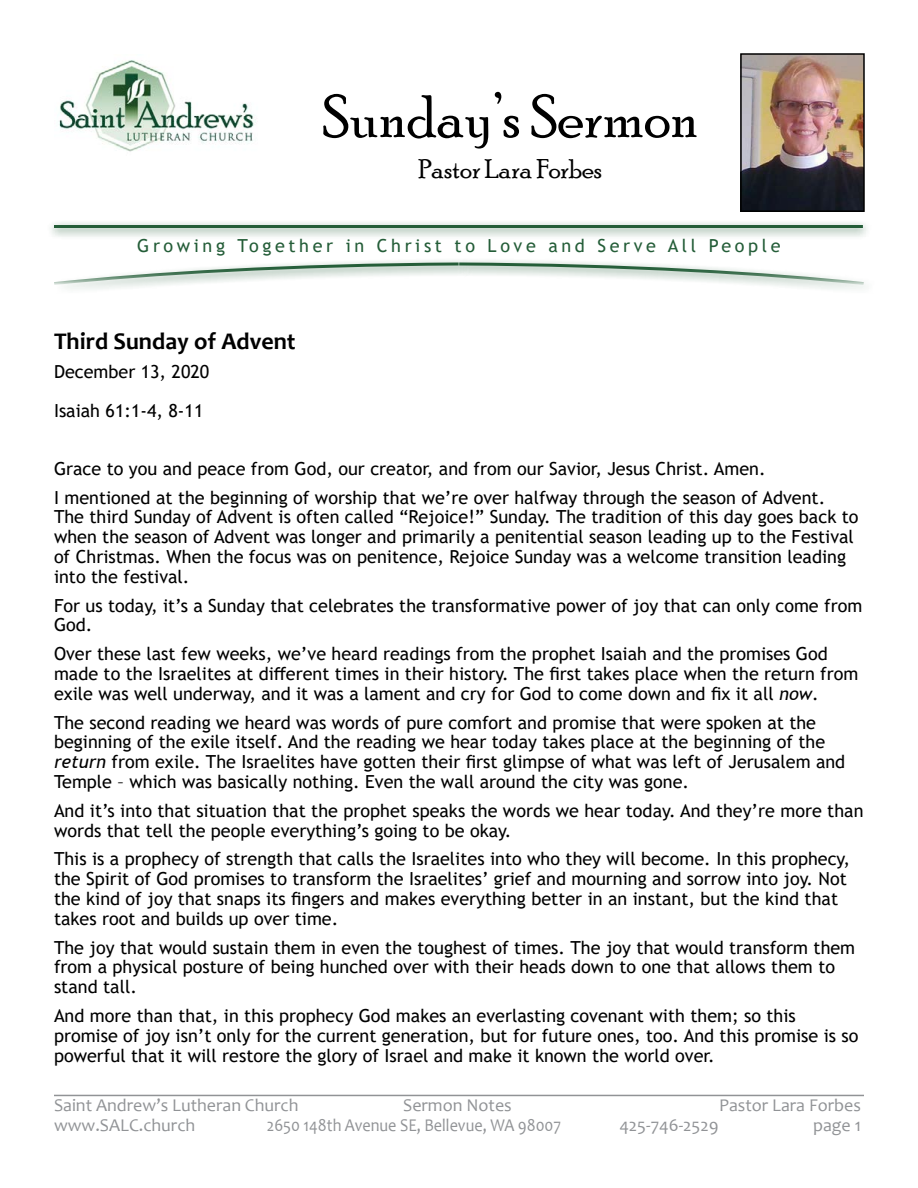
<style>
.page{position:relative;width:918px;height:1188px;background:#fff}
.page>*{position:absolute;margin:0;border:0;box-sizing:border-box;transform-origin:0 0}
.t1{font:60px "Poor Richard";color:#000}
.t2{font:27px "Poor Richard";color:#000}
.t3{font:700 24px "Candara";color:#000}
.t4{font:18px/19.8px "Trebuchet MS";color:#000}
.t5{font:18px "Candara";color:#919396}
.t6{font:18px "Trebuchet MS";letter-spacing:.2em;color:#245d38}
.t7{font:18px "Candara";color:#919396;scale:.9 1}
.s1{font-style:italic}
</style>
<div class="page">
<img style="left:59px;top:60px;width:197px;height:92px">
<svg style="left:54px;top:261px;width:811px;height:26px"></svg>
<div style="left:46px;top:219px;width:825px;height:21px;background:#245d38;opacity:.75"></div>
<hr style="left:54px;top:225px;width:809px;height:3px;background:#245d38">
<img style="left:743px;top:56px;width:119px;height:153px">
<div style="left:740px;top:53px;width:125px;height:159px;border:2px solid #000"></div>
<hr style="left:54px;top:1095px;width:810px;height:1px;background:#919396">
<h1 class="t1" style="left:322px;top:82px;width:378px">Sunday’s Sermon</h1>
<h2 class="t2" style="left:418px;top:154px;width:185px">Pastor Lara Forbes</h2>
<p class="t6" style="left:137px;top:234px;width:645px">Growing Together in Christ to Love and Serve All People</p>
<h3 class="t3" style="left:54px;top:326px;width:243px">Third Sunday of Advent</h3>
<p class="t4" style="left:54px;top:361px;width:157px">December 13, 2020</p>
<p class="t4" style="left:54px;top:401px;width:151px">Isaiah 61:1-4, 8-11</p>
<p class="t4" style="left:54px;top:454px;width:773px;line-height:28.8px">Grace to you and peace from God, our creator, and from our Savior, Jesus Christ. Amen.<br>I mentioned at the beginning of worship that we’re over halfway through the season of Advent.</p>
<p class="t4" style="left:54px;top:507px;width:806px">The third Sunday of Advent is often called “Rejoice!” Sunday. The tradition of this day goes back to when the season of Advent was longer and primarily a penitential season leading up to the Festival of Christmas. When the focus was on penitence, Rejoice Sunday was a welcome transition leading into the festival.</p>
<p class="t4" style="left:54px;top:595px;width:810px">For us today, it’s a Sunday that celebrates the transformative power of joy that can only come from<br>God.</p>
<p class="t4" style="left:54px;top:644px;width:806px">Over these last few weeks, we’ve heard readings from the prophet Isaiah and the promises God made to the Israelites at different times in their history. The first takes place when the return from exile was well underway, and it was a lament and cry for God to come down and fix it all <span class="s1">now</span>.</p>
<p class="t4" style="left:54px;top:712px;width:793px">The second reading we heard was words of pure comfort and promise that were spoken at the beginning of the exile itself. And the reading we hear today takes place at the beginning of the <span class="s1">return</span> from exile. The Israelites have gotten their first glimpse of what was left of Jerusalem and Temple – which was basically nothing. Even the wall around the city was gone.</p>
<p class="t4" style="left:54px;top:800px;width:811px">And it’s into that situation that the prophet speaks the words we hear today. And they’re more than words that tell the people everything’s going to be okay.</p>
<p class="t4" style="left:54px;top:849px;width:798px">This is a prophecy of strength that calls the Israelites into who they will become. In this prophecy, the Spirit of God promises to transform the Israelites’ grief and mourning and sorrow into joy. Not the kind of joy that snaps its fingers and makes everything better in an instant, but the kind that takes root and builds up over time.</p>
<p class="t4" style="left:54px;top:937px;width:803px">The joy that would sustain them in even the toughest of times. The joy that would transform them from a physical posture of being hunched over with their heads down to one that allows them to stand tall.</p>
<p class="t4" style="left:54px;top:1006px;width:806px">And more than that, in this prophecy God makes an everlasting covenant with them; so this promise of joy isn’t only for the current generation, but for future ones, too. And this promise is so powerful that it will restore the glory of Israel and make it known the world over.</p>
<p class="t5" style="left:54px;top:1094px;width:246px">Saint Andrew’s Lutheran Church</p>
<p class="t5" style="left:403px;top:1094px;width:110px">Sermon Notes</p>
<p class="t5" style="left:719px;top:1094px;width:143px">Pastor Lara Forbes</p>
<p class="t5" style="left:54px;top:1114px;width:143px">www.SALC.church</p>
<p class="t7" style="left:267px;top:1114px;width:328px">2650 148th Avenue SE, Bellevue, WA 98007</p>
<p class="t5" style="left:619px;top:1114px;width:101px">425-746-2529</p>
<p class="t5" style="left:813px;top:1114px;width:50px">page 1</p>
</div>
